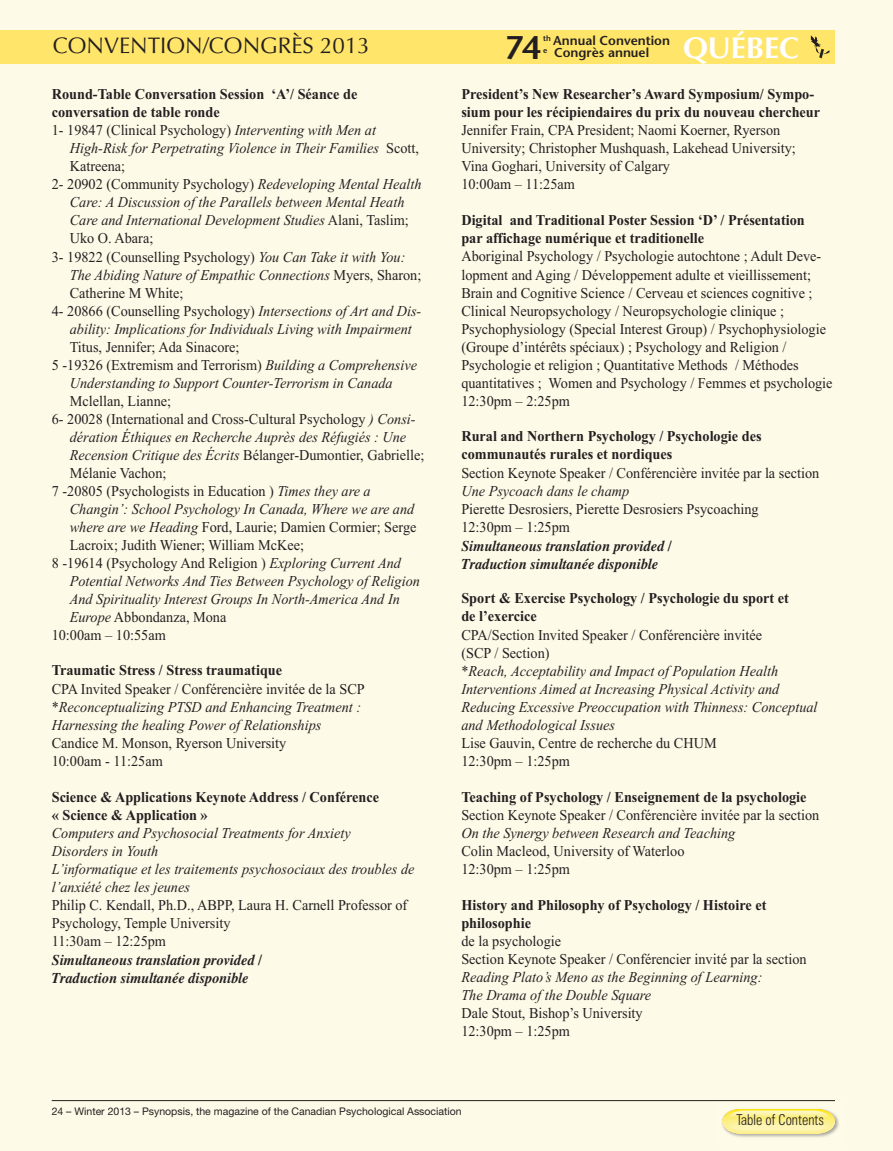
<style>
.page{position:relative;width:893px;height:1151px;background:#fff}
.page>*{position:absolute;margin:0;border:0;box-sizing:border-box;transform-origin:0 0}
.t1{font:600 32.7px "Stone Sans";color:#231f20}
.t2{font:700 30px "Optima";color:#fff}
.t3{font:22.5px "Optima";color:#231f20}
.t4{font:15px/18px "Times";color:#231f20;scale:.95 1}
.t5{font:italic 15px/18px "Times";color:#231f20;scale:.95 1}
.t6{font:700 15px/18px "Times";color:#231f20;scale:.95 1}
.t7{font:italic 700 15px/18px "Times";color:#231f20;scale:.95 1}
.t8{font:300 condensed 15px "Zurich BT";color:#231f20;scale:.94 1}
.t9{font:600 12.9px "Stone Sans";color:#231f20}
.t10{font:10.5px "Helvetica Neue";color:#231f20}
.s1{font-style:italic}
.s2{font-style:normal}
</style>
<div class="page">
<div style="left:0;top:0;width:893px;height:1150px;background:#fefae8"></div>
<div style="left:0;top:30px;width:835px;height:34px;background:#ffe569"></div>
<svg style="left:811px;top:35px;width:18px;height:23px"></svg>
<img style="left:728px;top:1115px;width:111px;height:22px">
<svg style="left:722px;top:1109px;width:113px;height:24px;background:#faef97"></svg>
<hr style="left:52px;top:1100px;width:783px;height:1px;background:#231f20">
<h3 class="t3" style="left:53px;top:36px;width:319px">CONVENTION/CONGRÈS 2013</h3>
<p class="t9" style="left:543px;top:35px;width:128px"><sup>th</sup> Annual Convention</p>
<h1 class="t1" style="left:505px;top:35px;width:37px">74</h1>
<p class="t9" style="left:543px;top:48px;width:107px"><sup>e</sup> Congrès annuel</p>
<h2 class="t2" style="left:683px;top:35px;width:117px">QUÉBEC</h2>
<p class="t6" style="left:52px;top:87px;width:323px">Round-Table Conversation Session ‘A’/ Séance de</p>
<p class="t6" style="left:52px;top:105px;width:178px">conversation de table ronde</p>
<p class="t4" style="left:52px;top:123px;width:343px">1- 19847 (Clinical Psychology) <span class="s1">Interventing with Men at</span></p>
<p class="t5" style="left:70px;top:141px;width:369px">High-Risk for Perpetrating Violence in Their Families <span class="s2">Scott,</span></p>
<p class="t4" style="left:70px;top:159px;width:60px">Katreena;</p>
<p class="t4" style="left:52px;top:177px;width:391px">2- 20902 (Community Psychology) <span class="s1">Redeveloping Mental Health</span></p>
<p class="t5" style="left:70px;top:195px;width:354px">Care: A Discussion of the Parallels between Mental Heath</p>
<p class="t5" style="left:70px;top:213px;width:358px">Care and International Development Studies <span class="s2">Alani, Taslim;</span></p>
<p class="t4" style="left:70px;top:231px;width:89px">Uko O. Abara;</p>
<p class="t4" style="left:52px;top:249px;width:374px">3- 19822 (Counselling Psychology) <span class="s1">You Can Take it with You:</span></p>
<p class="t5" style="left:70px;top:267px;width:371px">The Abiding Nature of Empathic Connections <span class="s2">Myers, Sharon;</span></p>
<p class="t4" style="left:70px;top:285px;width:121px">Catherine M White;</p>
<p class="t4" style="left:52px;top:303px;width:390px">4- 20866 (Counselling Psychology) <span class="s1">Intersections of Art and Dis-</span></p>
<p class="t5" style="left:70px;top:321px;width:362px">ability: Implications for Individuals Living with Impairment</p>
<p class="t4" style="left:70px;top:339px;width:180px">Titus, Jennifer; Ada Sinacore;</p>
<p class="t4" style="left:52px;top:357px;width:386px">5 -19326 (Extremism and Terrorism) <span class="s1">Building a Comprehensive</span></p>
<p class="t5" style="left:70px;top:375px;width:341px">Understanding to Support Counter-Terrorism in Canada</p>
<p class="t4" style="left:70px;top:393px;width:108px">Mclellan, Lianne;</p>
<p class="t4" style="left:52px;top:411px;width:384px">6- 20028 (International and Cross-Cultural Psychology <span class="s1">) Consi-</span></p>
<p class="t5" style="left:70px;top:429px;width:356px">dération Éthiques en Recherche Auprès des Réfugiés : Une</p>
<p class="t4" style="left:70px;top:447px;width:375px"><span class="s1">Recension Critique des Écrits</span> Bélanger-Dumontier, Gabrielle;</p>
<p class="t4" style="left:70px;top:465px;width:103px">Mélanie Vachon;</p>
<p class="t4" style="left:52px;top:483px;width:337px">7 -20805 (Psychologists in Education ) <span class="s1">Times they are a</span></p>
<p class="t5" style="left:70px;top:501px;width:364px">Changin’: School Psychology In Canada, Where we are and</p>
<p class="t4" style="left:70px;top:519px;width:366px"><span class="s1">where are we Heading</span> Ford, Laurie; Damien Cormier; Serge</p>
<p class="t4" style="left:70px;top:537px;width:248px">Lacroix; Judith Wiener; William McKee;</p>
<p class="t4" style="left:52px;top:555px;width:369px">8 -19614 (Psychology And Religion ) <span class="s1">Exploring Current And</span></p>
<p class="t5" style="left:70px;top:573px;width:370px">Potential Networks And Ties Between Psychology of Religion</p>
<p class="t5" style="left:70px;top:591px;width:349px">And Spirituality Interest Groups In North-America And In</p>
<p class="t4" style="left:70px;top:609px;width:166px"><span class="s1">Europe</span> Abbondanza, Mona</p>
<p class="t4" style="left:52px;top:627px;width:122px">10:00am – 10:55am</p>
<p class="t6" style="left:52px;top:663px;width:244px">Traumatic Stress / Stress traumatique</p>
<p class="t4" style="left:52px;top:681px;width:331px">CPA Invited Speaker / Conférencière invitée de la SCP</p>
<p class="t5" style="left:52px;top:699px;width:327px">*Reconceptualizing PTSD and Enhancing Treatment :<br>Harnessing the healing Power of Relationships</p>
<p class="t4" style="left:52px;top:735px;width:248px">Candice M. Monson, Ryerson University<br>10:00am - 11:25am</p>
<p class="t6" style="left:52px;top:789px;width:346px">Science &amp; Applications Keynote Address / Conférence « Science &amp; Application »</p>
<p class="t5" style="left:52px;top:825px;width:383px">Computers and Psychosocial Treatments for Anxiety<br>Disorders in Youth<br>L’informatique et les traitements psychosociaux des troubles de l’anxiété chez les jeunes</p>
<p class="t4" style="left:52px;top:897px;width:376px">Philip C. Kendall, Ph.D., ABPP, Laura H. Carnell Professor of<br>Psychology, Temple University<br>11:30am – 12:25pm</p>
<p class="t7" style="left:52px;top:951px;width:223px">Simultaneous translation provided /<br>Traduction simultanée disponible</p>
<p class="t6" style="left:461px;top:87px;width:379px">President’s New Researcher’s Award Symposium/ Sympo&shy;sium pour les récipiendaires du prix du nouveau chercheur</p>
<p class="t4" style="left:461px;top:123px;width:354px">Jennifer Frain, CPA President; Naomi Koerner, Ryerson University; Christopher Mushquash, Lakehead University; Vina Goghari, University of Calgary<br>10:00am – 11:25am</p>
<p class="t6" style="left:461px;top:213px;width:363px">Digital and Traditional Poster Session ‘D’ / Présentation par affichage numérique et traditionelle</p>
<p class="t4" style="left:461px;top:249px;width:392px">Aboriginal Psychology / Psychologie autochtone ; Adult Deve&shy;lopment and Aging / Développement adulte et vieillissement; Brain and Cognitive Science / Cerveau et sciences cognitive ; Clinical Neuropsychology / Neuropsychologie clinique ; Psychophysiology (Special Interest Group) / Psychophysiologie (Groupe d’intérêts spéciaux) ; Psychology and Religion / Psychologie et religion ; Quantitative Methods / Méthodes quantitatives ; Women and Psychology / Femmes et psychologie 12:30pm – 2:25pm</p>
<p class="t6" style="left:461px;top:429px;width:317px">Rural and Northern Psychology / Psychologie des communautés rurales et nordiques</p>
<p class="t4" style="left:461px;top:465px;width:378px">Section Keynote Speaker / Conférencière invitée par la section</p>
<p class="t5" style="left:461px;top:483px;width:178px">Une Psycoach dans le champ</p>
<p class="t4" style="left:461px;top:501px;width:314px">Pierette Desrosiers, Pierette Desrosiers Psycoaching<br>12:30pm – 1:25pm</p>
<p class="t7" style="left:461px;top:537px;width:223px">Simultaneous translation provided /<br>Traduction simultanée disponible</p>
<p class="t6" style="left:461px;top:591px;width:346px">Sport &amp; Exercise Psychology / Psychologie du sport et de l’exercice</p>
<p class="t4" style="left:461px;top:627px;width:318px">CPA/Section Invited Speaker / Conférencière invitée (SCP / Section)</p>
<p class="t5" style="left:461px;top:663px;width:376px">*Reach, Acceptability and Impact of Population Health Interventions Aimed at Increasing Physical Activity and Reducing Excessive Preoccupation with Thinness: Conceptual and Methodological Issues</p>
<p class="t4" style="left:461px;top:735px;width:270px">Lise Gauvin, Centre de recherche du CHUM<br>12:30pm – 1:25pm</p>
<p class="t6" style="left:461px;top:789px;width:365px">Teaching of Psychology / Enseignement de la psychologie</p>
<p class="t4" style="left:461px;top:807px;width:378px">Section Keynote Speaker / Conférencière invitée par la section</p>
<p class="t5" style="left:461px;top:825px;width:290px">On the Synergy between Research and Teaching</p>
<p class="t4" style="left:461px;top:843px;width:236px">Colin Macleod, University of Waterloo<br>12:30pm – 1:25pm</p>
<p class="t6" style="left:461px;top:897px;width:322px">History and Philosophy of Psychology / Histoire et philosophie</p>
<p class="t4" style="left:461px;top:933px;width:365px">de la psychologie<br>Section Keynote Speaker / Conférencier invité par la section</p>
<p class="t5" style="left:461px;top:969px;width:318px">Reading Plato’s Meno as the Beginning of Learning:<br>The Drama of the Double Square</p>
<p class="t4" style="left:461px;top:1005px;width:192px">Dale Stout, Bishop’s University<br>12:30pm – 1:25pm</p>
<p class="t10" style="left:52px;top:1107px;width:411px">24 – Winter 2013 – Psynopsis, the magazine of the Canadian Psychological Association</p>
<p class="t8" style="left:736px;top:1114px;width:95px">Table of Contents</p>
</div>
